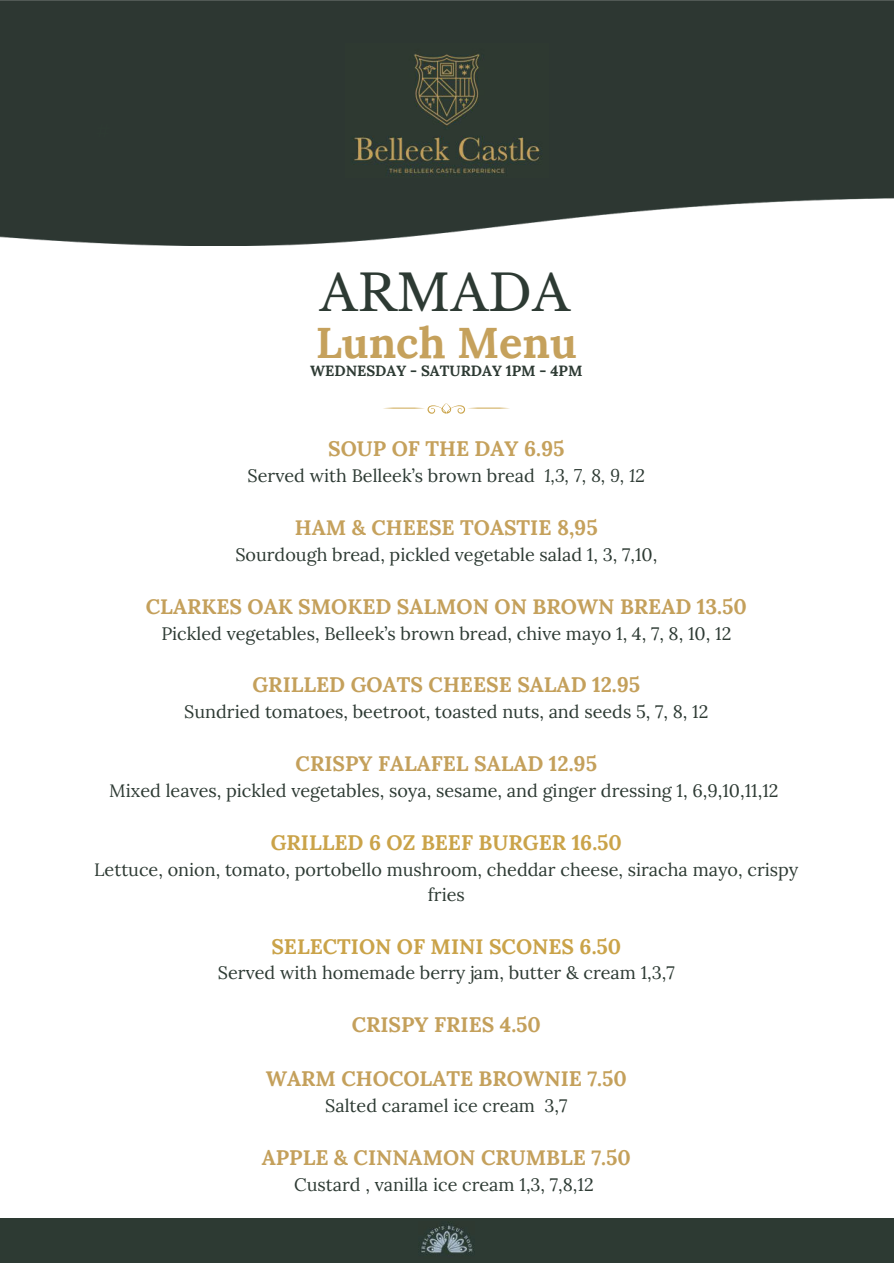
<style>
.page{position:relative;width:894px;height:1264px;background:#fff}
.page>*{position:absolute;margin:0;border:0;box-sizing:border-box;transform-origin:0 0}
.t1{font:49.35px "Libre Baskerville";color:#2d3a33}
.t2{font:700 43.35px "Lora";color:#c5a15c}
.t3{font:700 21px "Lora";color:#c4a05b}
.t4{font:700 21px "Lora";color:#caa349}
.t5{font:700 21px "Lora";color:#c5a15c}
.t6{font:18px/24.8px "Lora";color:#2d3a33;text-align:center}
.t7{font:700 14.85px "Lora";color:#2d3a33}
.s1{font-style:italic}
</style>
<div class="page">
<img style="left:0;top:0;width:893px;height:245px">
<img style="left:345px;top:43px;width:203px;height:134px">
<div style="left:0;top:1217px;width:893px;height:45px;background:#2d3a33"></div>
<img style="left:421px;top:1225px;width:52px;height:29px">
<svg style="left:383px;top:403px;width:127px;height:11px"></svg>
<h1 class="t1" style="left:319px;top:263px;width:252px">ARMADA</h1>
<h2 class="t2" style="left:316px;top:306px;width:262px">Lunch Menu</h2>
<p class="t7" style="left:310px;top:358px;width:273px">WEDNESDAY - SATURDAY 1PM - 4PM</p>
<p class="t5" style="left:328px;top:431px;width:238px">SOUP OF THE DAY 6.95</p>
<p class="t6" style="left:247px;top:462px;width:399px">Served with Belleek’s brown bread <span class="s1">1,3, 7, 8, 9, 12</span></p>
<p class="t5" style="left:295px;top:509px;width:304px">HAM &amp; CHEESE TOASTIE 8,95</p>
<p class="t6" style="left:235px;top:541px;width:423px">Sourdough bread, pickled vegetable salad 1, 3, 7,10,</p>
<p class="t3" style="left:146px;top:588px;width:602px">CLARKES OAK SMOKED SALMON ON BROWN BREAD 13.50</p>
<p class="t6" style="left:161px;top:619px;width:571px">Pickled vegetables, Belleek’s brown bread, chive mayo 1, 4, 7, 8, 10, 12</p>
<p class="t3" style="left:252px;top:667px;width:389px">GRILLED GOATS CHEESE SALAD 12.95</p>
<p class="t6" style="left:184px;top:698px;width:525px">Sundried tomatoes, beetroot, toasted nuts, and seeds 5, 7, 8, 12</p>
<p class="t3" style="left:295px;top:746px;width:303px">CRISPY FALAFEL SALAD 12.95</p>
<p class="t6" style="left:109px;top:777px;width:670px">Mixed leaves, pickled vegetables, soya, sesame, and ginger dressing 1, 6,9,10,11,12</p>
<p class="t4" style="left:270px;top:824px;width:352px">GRILLED 6 OZ BEEF BURGER 16.50</p>
<p class="t6" style="left:94px;top:856px;width:705px">Lettuce, onion, tomato, portobello mushroom, cheddar cheese, siracha mayo, crispy fries</p>
<p class="t4" style="left:271px;top:928px;width:351px">SELECTION OF MINI SCONES 6.50</p>
<p class="t6" style="left:218px;top:959px;width:458px">Served with homemade berry jam, butter &amp; cream 1,3,7</p>
<p class="t3" style="left:351px;top:1007px;width:191px">CRISPY FRIES 4.50</p>
<p class="t3" style="left:266px;top:1061px;width:362px">WARM CHOCOLATE BROWNIE 7.50</p>
<p class="t6" style="left:325px;top:1092px;width:244px">Salted caramel ice cream 3,7</p>
<p class="t3" style="left:262px;top:1139px;width:370px">APPLE &amp; CINNAMON CRUMBLE 7.50</p>
<p class="t6" style="left:294px;top:1171px;width:301px">Custard , vanilla ice cream 1,3, 7,8,12</p>
</div>
